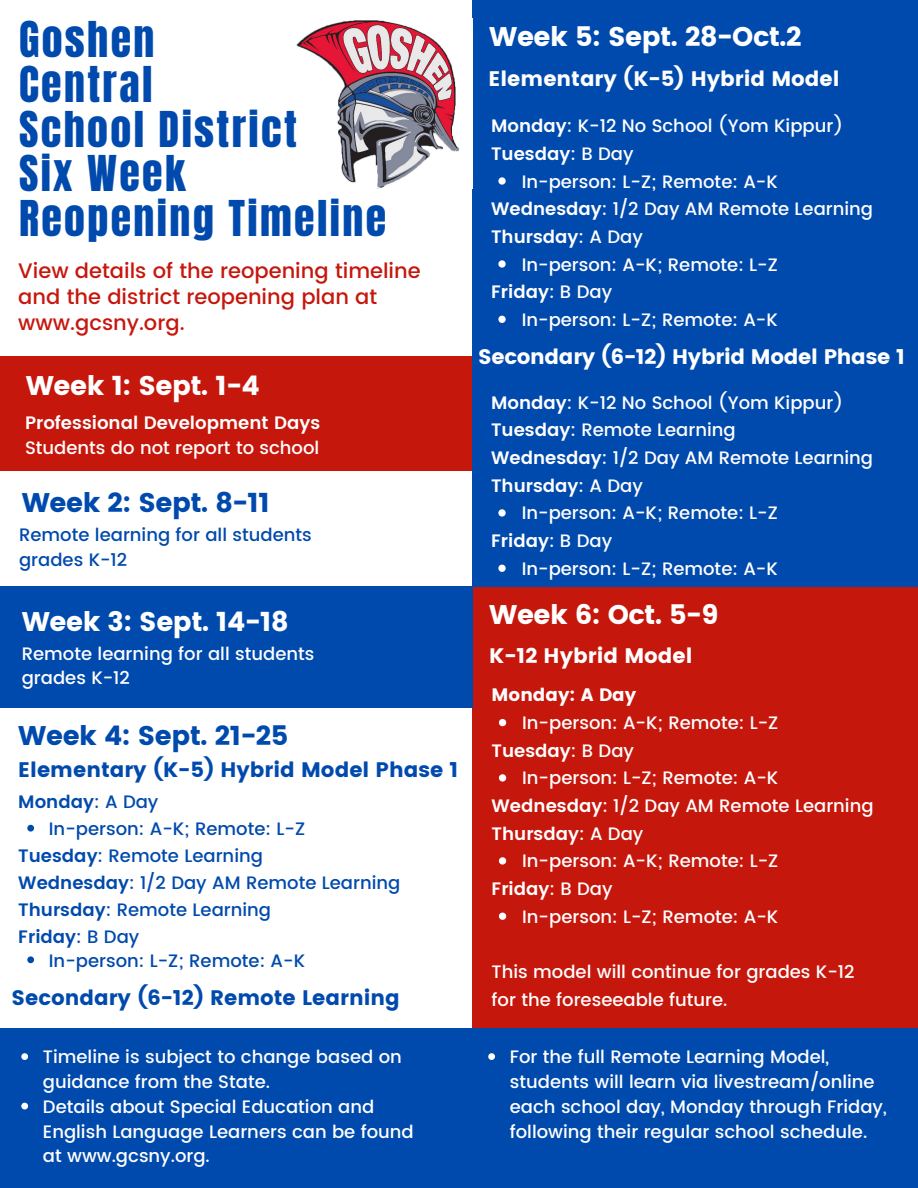
<style>
.page{position:relative;width:918px;height:1188px;background:#c6170d}
.page>*{position:absolute;margin:0;border:0;box-sizing:border-box;transform-origin:0 0}
.t1{font:42px/44.8px "Anton";letter-spacing:.055em;color:#004aad}
.t2{font:27px "Poppins";letter-spacing:-.015em;color:#fff}
.t3{font:27px "Poppins";letter-spacing:-.015em;color:#004aad}
.t4{font:500 21px/25.8px "Poppins";color:#c6170d}
.t5{font:21px "Poppins";color:#fff}
.t6{font:21px "Poppins";color:#004aad}
.t7{font:500 18px/24.8px "Poppins";color:#fff}
.t8{font:500 18px/27px "Poppins";color:#004aad}
.t9{font:600 18px "Poppins";color:#fff}
.t10{font:600 18px "Poppins";color:#004aad}
.t11{font:18px "Poppins";color:#fff}
.s1{font-weight:500}
.s2{font-weight:600}
</style>
<div class="page">
<div style="left:0;top:1028px;width:918px;height:160px;background:#004aad"></div>
<div style="left:0;top:0;width:472px;height:355px;background:#fff"></div>
<div style="left:0;top:471px;width:472px;height:151px;background:#fff"></div>
<div style="left:0;top:586px;width:473px;height:123px;background:#004aad"></div>
<div style="left:473px;top:0;width:445px;height:587px;background:#004aad"></div>
<div style="left:0;top:708px;width:472px;height:320px;background:#fff"></div>
<img style="left:296px;top:20px;width:164px;height:168px">
<svg style="left:27px;top:825px;width:7px;height:7px"></svg>
<svg style="left:27px;top:956px;width:7px;height:7px"></svg>
<svg style="left:498px;top:177px;width:8px;height:8px"></svg>
<svg style="left:498px;top:260px;width:8px;height:8px"></svg>
<svg style="left:498px;top:316px;width:8px;height:7px"></svg>
<svg style="left:498px;top:509px;width:8px;height:8px"></svg>
<svg style="left:498px;top:565px;width:8px;height:7px"></svg>
<svg style="left:499px;top:719px;width:7px;height:7px"></svg>
<svg style="left:499px;top:774px;width:7px;height:8px"></svg>
<svg style="left:499px;top:857px;width:7px;height:8px"></svg>
<svg style="left:499px;top:913px;width:7px;height:7px"></svg>
<svg style="left:21px;top:1053px;width:7px;height:7px"></svg>
<svg style="left:21px;top:1103px;width:7px;height:6px"></svg>
<svg style="left:488px;top:1053px;width:7px;height:7px"></svg>
<h1 class="t1" style="left:19px;top:17px;width:369px">Goshen<br>Central<br>School District<br>Six Week<br>Reopening Timeline</h1>
<p class="t4" style="left:18px;top:258px;width:404px">View details of the reopening timeline and the district reopening plan at www.gcsny.org.</p>
<h2 class="t2" style="left:26px;top:370px;width:236px">Week 1: Sept. 1-4</h2>
<p class="t9" style="left:25px;top:412px;width:297px">Professional Development Days</p>
<p class="t7" style="left:25px;top:435px;width:296px">Students do not report to school</p>
<h2 class="t3" style="left:22px;top:487px;width:250px">Week 2: Sept. 8-11</h2>
<p class="t8" style="left:19px;top:523px;width:294px;line-height:24.8px">Remote learning for all students grades K-12</p>
<h2 class="t2" style="left:22px;top:606px;width:268px">Week 3: Sept. 14-18</h2>
<p class="t7" style="left:22px;top:641px;width:294px">Remote learning for all students grades K-12</p>
<h2 class="t3" style="left:18px;top:720px;width:272px">Week 4: Sept. 21-25</h2>
<p class="t6" style="left:18px;top:758px;width:442px">Elementary (K-5) Hybrid Model Phase 1</p>
<p class="t10" style="left:18px;top:791px;width:142px">Monday<span class="s1">: A Day</span></p>
<p class="t8" style="left:18px;top:842px;width:384px"><span class="s2">Tuesday</span>: Remote Learning<br><span class="s2">Wednesday</span>: 1/2 Day AM Remote Learning<br><span class="s2">Thursday</span>: Remote Learning<br><span class="s2">Friday</span>: B Day</p>
<p class="t8" style="left:49px;top:815px;width:258px">In-person: A-K; Remote: L-Z</p>
<p class="t8" style="left:49px;top:947px;width:258px">In-person: L-Z; Remote: A-K</p>
<p class="t6" style="left:12px;top:986px;width:390px">Secondary (6-12) Remote Learning</p>
<h2 class="t2" style="left:489px;top:21px;width:314px">Week 5: Sept. 28-Oct.2</h2>
<p class="t5" style="left:489px;top:67px;width:353px">Elementary (K-5) Hybrid Model</p>
<p class="t7" style="left:491px;top:112px;width:353px;line-height:27.6px"><span class="s2">Monday</span>: K-12 No School (Yom Kippur)<br><span class="s2">Tuesday</span>: B Day</p>
<p class="t7" style="left:491px;top:195px;width:383px;line-height:27.6px"><span class="s2">Wednesday</span>: 1/2 Day AM Remote Learning<br><span class="s2">Thursday</span>: A Day</p>
<p class="t9" style="left:491px;top:281px;width:123px">Friday<span class="s1">: B Day</span></p>
<p class="t7" style="left:522px;top:169px;width:258px">In-person: L-Z; Remote: A-K</p>
<p class="t7" style="left:522px;top:252px;width:258px">In-person: A-K; Remote: L-Z</p>
<p class="t7" style="left:522px;top:307px;width:258px">In-person: L-Z; Remote: A-K</p>
<p class="t5" style="left:478px;top:344px;width:428px">Secondary (6-12) Hybrid Model Phase 1</p>
<p class="t7" style="left:491px;top:389px;width:383px;line-height:27.6px"><span class="s2">Monday</span>: K-12 No School (Yom Kippur)<br><span class="s2">Tuesday</span>: Remote Learning<br><span class="s2">Wednesday</span>: 1/2 Day AM Remote Learning<br><span class="s2">Thursday</span>: A Day</p>
<p class="t9" style="left:491px;top:530px;width:123px">Friday<span class="s1">: B Day</span></p>
<p class="t7" style="left:522px;top:501px;width:258px">In-person: A-K; Remote: L-Z</p>
<p class="t7" style="left:522px;top:556px;width:258px">In-person: L-Z; Remote: A-K</p>
<h2 class="t2" style="left:489px;top:598px;width:231px">Week 6: Oct. 5-9</h2>
<p class="t5" style="left:489px;top:644px;width:205px">K-12 Hybrid Model</p>
<p class="t11" style="left:492px;top:685px;width:146px">Monday: A Day</p>
<p class="t9" style="left:492px;top:740px;width:144px">Tuesday<span class="s1">: B Day</span></p>
<p class="t7" style="left:492px;top:792px;width:383px;line-height:27.6px"><span class="s2">Wednesday</span>: 1/2 Day AM Remote Learning<br><span class="s2">Thursday</span>: A Day</p>
<p class="t9" style="left:492px;top:878px;width:123px">Friday<span class="s1">: B Day</span></p>
<p class="t7" style="left:522px;top:711px;width:258px">In-person: A-K; Remote: L-Z</p>
<p class="t7" style="left:522px;top:766px;width:258px">In-person: L-Z; Remote: A-K</p>
<p class="t7" style="left:522px;top:849px;width:258px">In-person: A-K; Remote: L-Z</p>
<p class="t7" style="left:522px;top:904px;width:258px">In-person: L-Z; Remote: A-K</p>
<p class="t7" style="left:492px;top:958px;width:364px;line-height:27.6px">This model will continue for grades K-12 for the foreseeable future.</p>
<p class="t7" style="left:43px;top:1045px;width:372px">Timeline is subject to change based on guidance from the State.<br>Details about Special Education and<br>English Language Learners can be found at www.gcsny.org.</p>
<p class="t7" style="left:510px;top:1045px;width:378px">For the full Remote Learning Model, students will learn via livestream/online each school day, Monday through Friday, following their regular school schedule.</p>
</div>
